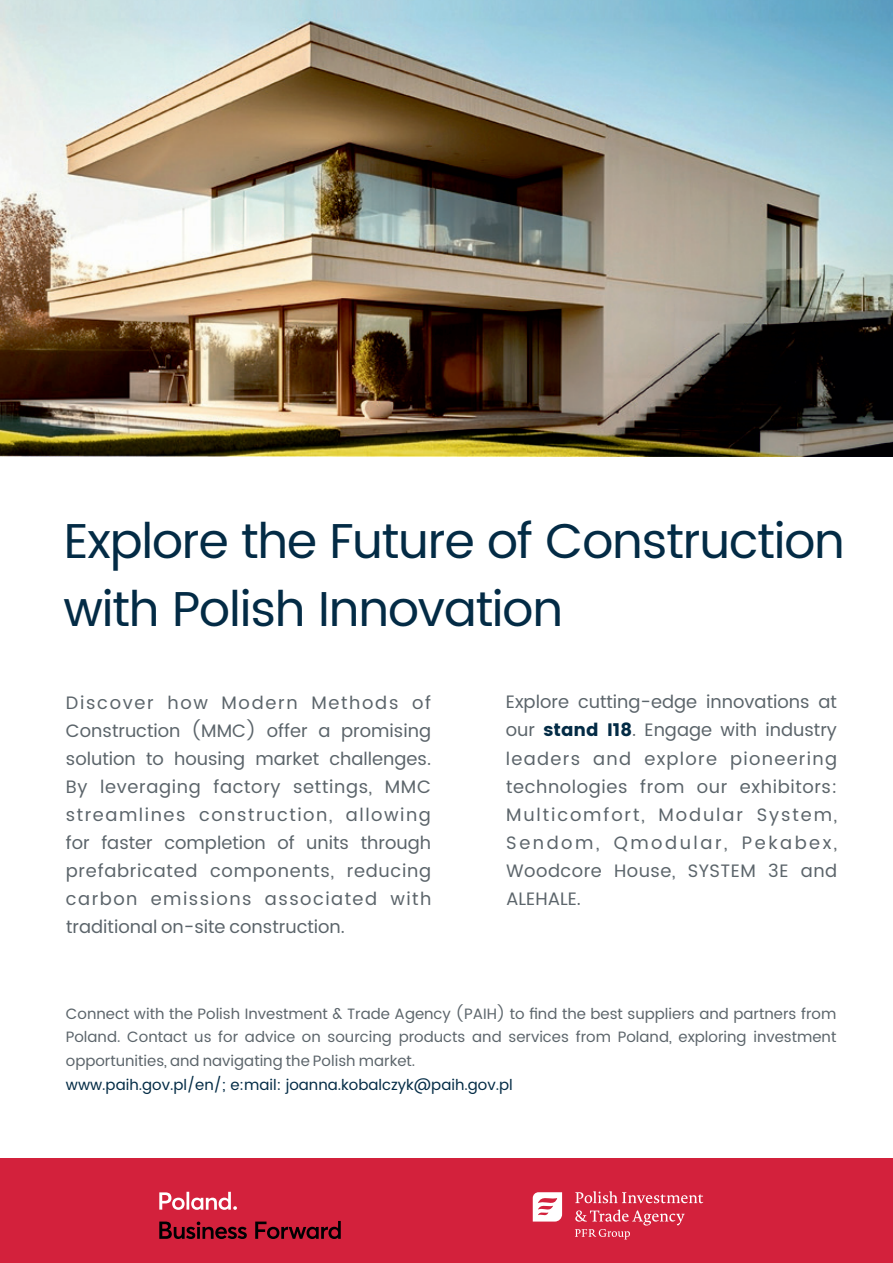
<style>
.page{position:relative;width:893px;height:1263px;background:#fff}
.page>*{position:absolute;margin:0;border:0;box-sizing:border-box;transform-origin:0 0}
.t1{font:48.9px/68.2px "Poppins";letter-spacing:-.025em;color:#032b45}
.t2{font:18px/28px "Poppins";letter-spacing:.025em;color:#5c656b;text-align:justify}
.t3{font:15px/23.4px "Poppins";color:#5c656b;text-align:justify}
.t4{font:15px "Poppins";color:#032b45}
.s1{color:#032b45}
</style>
<div class="page">
<div style="left:0;top:1158px;width:893px;height:105px;background:#d3213c"></div>
<svg style="left:533px;top:1192px;width:29px;height:29px"></svg>
<svg style="left:575px;top:1209px;width:110px;height:30px"></svg>
<svg style="left:575px;top:1191px;width:128px;height:12px"></svg>
<img style="left:0;top:0;width:893px;height:456px">
<svg style="left:159px;top:1192px;width:78px;height:18px"></svg>
<svg style="left:159px;top:1221px;width:88px;height:18px"></svg>
<svg style="left:255px;top:1221px;width:86px;height:18px"></svg>
<h1 class="t1" style="left:63px;top:508px;width:783px">Explore the Future of Construction with Polish Innovation</h1>
<p class="t2" style="left:66px;top:689px;width:367px">Discover how Modern Methods of Construction (MMC) offer a promising solution to housing market challenges.<br>By leveraging factory settings, MMC streamlines construction, allowing for faster completion of units through prefabricated components, reducing carbon emissions associated with traditional on-site construction.</p>
<p class="t2" style="left:506px;top:689px;width:333px">Explore cutting-edge innovations at our <span class="s1">stand I18</span>. Engage with industry leaders and explore pioneering technologies from our exhibitors:<br>Multicomfort, Modular System, Sendom, Qmodular, Pekabex, Woodcore House, SYSTEM 3E and ALEHALE.</p>
<p class="t3" style="left:66px;top:1002px;width:772px">Connect with the Polish Investment &amp; Trade Agency (PAIH) to find the best suppliers and partners from Poland. Contact us for advice on sourcing products and services from Poland, exploring investment opportunities, and navigating the Polish market.</p>
<p class="t4" style="left:66px;top:1074px;width:448px">www.paih.gov.pl/en/; e:mail: joanna.kobalczyk@paih.gov.pl</p>
</div>
